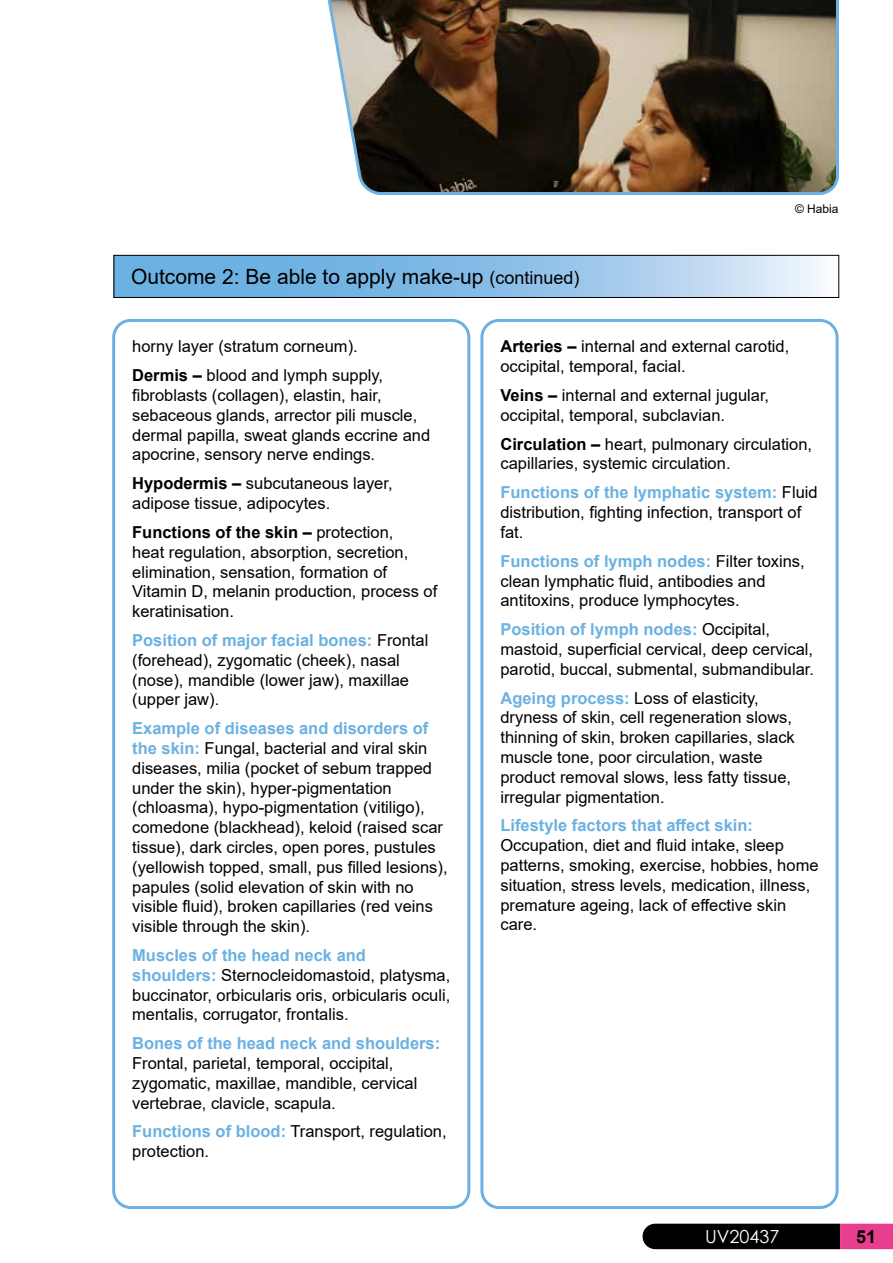
<style>
.page{position:relative;width:893px;height:1263px;background:#fff}
.page>*{position:absolute;margin:0;border:0;box-sizing:border-box;transform-origin:0 0}
.t1{font:21px "Arial";color:#000}
.t2{font:18px "Century Gothic";color:#fff}
.t3{font:700 18px "Arial";color:#000}
.t4{font:16.5px/19.8px "Arial";color:#000}
.t5{font:700 16.5px "Arial";color:#6bb1e2}
.t6{font:12px "Arial";color:#000}
.s1{font-size:18px}
.s2{font-weight:700}
.s3{font-weight:700;color:#6bb1e2}
</style>
<div class="page">
<svg style="left:116px;top:257px;width:706px;height:39px;background:#92c3e9"></svg>
<div style="left:114px;top:255px;width:725px;height:43px;border:1px solid #000"></div>
<svg style="left:642px;top:1224px;width:251px;height:25px;background:#341021"></svg>
<div style="left:112px;top:319px;width:358px;height:890px;border:3px solid #6bb1e2;border-radius:17px"></div>
<div style="left:480px;top:319px;width:359px;height:890px;border:3px solid #6bb1e2;border-radius:17px"></div>
<img style="left:327px;top:0;width:512px;height:195px">
<p class="t1" style="left:131px;top:262px;width:450px">Outcome 2: Be able to apply make-up <span class="s1">(continued)</span></p>
<p class="t6" style="left:795px;top:200px;width:45px">© Habia</p>
<p class="t4" style="left:132px;top:332px;width:253px;line-height:28.8px">horny layer (stratum corneum).<br><span class="s2">Dermis –</span> blood and lymph supply,</p>
<p class="t4" style="left:132px;top:385px;width:300px">fibroblasts (collagen), elastin, hair, sebaceous glands, arrector pili muscle, dermal papilla, sweat glands eccrine and apocrine, sensory nerve endings.</p>
<p class="t4" style="left:132px;top:473px;width:262px"><span class="s2">Hypodermis –</span> subcutaneous layer, adipose tissue, adipocytes.</p>
<p class="t4" style="left:132px;top:522px;width:307px"><span class="s2">Functions of the skin –</span> protection,<br>heat regulation, absorption, secretion, elimination, sensation, formation of Vitamin D, melanin production, process of keratinisation.</p>
<p class="t4" style="left:132px;top:630px;width:298px"><span class="s3">Position of major facial bones:</span> Frontal (forehead), zygomatic (cheek), nasal (nose), mandible (lower jaw), maxillae (upper jaw).</p>
<p class="t4" style="left:132px;top:718px;width:317px"><span class="s3">Example of diseases and disorders of the skin:</span> Fungal, bacterial and viral skin diseases, milia (pocket of sebum trapped under the skin), hyper-pigmentation (chloasma), hypo-pigmentation (vitiligo), comedone (blackhead), keloid (raised scar tissue), dark circles, open pores, pustules (yellowish topped, small, pus filled lesions), papules (solid elevation of skin with no visible fluid), broken capillaries (red veins visible through the skin).</p>
<p class="t4" style="left:132px;top:945px;width:320px"><span class="s3">Muscles of the head neck and shoulders:</span> Sternocleidomastoid, platysma, buccinator, orbicularis oris, orbicularis oculi, mentalis, corrugator, frontalis.</p>
<p class="t5" style="left:132px;top:1032px;width:310px">Bones of the head neck and shoulders:</p>
<p class="t4" style="left:132px;top:1053px;width:287px">Frontal, parietal, temporal, occipital, zygomatic, maxillae, mandible, cervical vertebrae, clavicle, scapula.</p>
<p class="t4" style="left:132px;top:1121px;width:316px"><span class="s3">Functions of blood:</span> Transport, regulation, protection.</p>
<p class="t4" style="left:500px;top:337px;width:290px"><span class="s2">Arteries –</span> internal and external carotid, occipital, temporal, facial.</p>
<p class="t4" style="left:500px;top:385px;width:270px"><span class="s2">Veins –</span> internal and external jugular, occipital, temporal, subclavian.</p>
<p class="t4" style="left:500px;top:434px;width:313px"><span class="s2">Circulation –</span> heart, pulmonary circulation, capillaries, systemic circulation.</p>
<p class="t4" style="left:500px;top:482px;width:319px"><span class="s3">Functions of the lymphatic system:</span> Fluid distribution, fighting infection, transport of fat.</p>
<p class="t4" style="left:500px;top:551px;width:306px"><span class="s3">Functions of lymph nodes:</span> Filter toxins, clean lymphatic fluid, antibodies and antitoxins, produce lymphocytes.</p>
<p class="t4" style="left:500px;top:619px;width:315px"><span class="s3">Position of lymph nodes:</span> Occipital, mastoid, superficial cervical, deep cervical, parotid, buccal, submental, submandibular.</p>
<p class="t4" style="left:500px;top:688px;width:296px"><span class="s3">Ageing process:</span> Loss of elasticity, dryness of skin, cell regeneration slows, thinning of skin, broken capillaries, slack muscle tone, poor circulation, waste product removal slows, less fatty tissue, irregular pigmentation.</p>
<p class="t5" style="left:500px;top:814px;width:254px">Lifestyle factors that affect skin:</p>
<p class="t4" style="left:500px;top:835px;width:320px">Occupation, diet and fluid intake, sleep patterns, smoking, exercise, hobbies, home situation, stress levels, medication, illness, premature ageing, lack of effective skin care.</p>
<p class="t2" style="left:705px;top:1223px;width:76px">UV20437</p>
<p class="t3" style="left:856px;top:1224px;width:22px">51</p>
</div>
